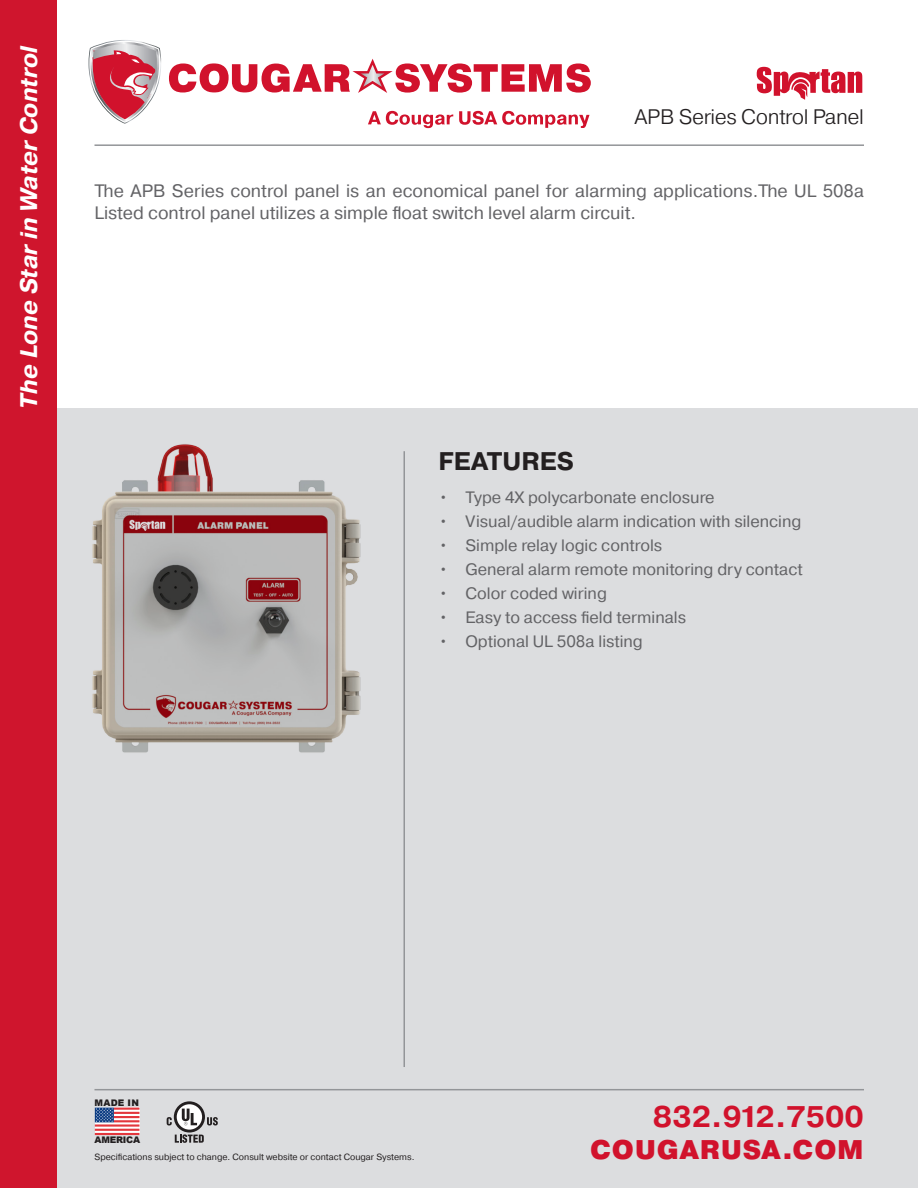
<style>
.page{position:relative;width:918px;height:1188px;background:#fff}
.page>*{position:absolute;margin:0;border:0;box-sizing:border-box;transform-origin:0 0}
.t1{font:700 29.85px "Pragmatica";color:#d1122c}
.t2{font:900 27px "Pragmatica";letter-spacing:.01em;color:#d1122c}
.t3{font:700 25.5px "Pragmatica";color:#231f20}
.t4{font:italic 700 24px "Pragmatica";color:#fff}
.t5{font:300 21px "Pragmatica";letter-spacing:-.02em;color:#231f20}
.t6{font:18px/21.6px "Pragmatica";color:#636366}
.t7{font:16.5px "Pragmatica";color:#636366}
.t8{font:900 9.15px "Arial";letter-spacing:-.025em;color:#231f20}
.t9{font:9px "Pragmatica";color:#231f20}
</style>
<div class="page">
<div style="left:0;top:408px;width:918px;height:780px;background:#dcdddf"></div>
<hr style="left:404px;top:451px;width:1px;height:616px;background:#939598">
<img style="left:56px;top:423px;width:305px;height:373px">
<hr style="left:94px;top:144px;width:770px;height:2px;background:#939598">
<svg style="left:88px;top:40px;width:73px;height:84px"></svg>
<svg style="left:169px;top:59px;width:422px;height:34px"></svg>
<svg style="left:368px;top:111px;width:85px;height:17px"></svg>
<svg style="left:459px;top:111px;width:131px;height:17px"></svg>
<div style="left:0;top:0;width:56px;height:1188px;background:#cf152d"></div>
<hr style="left:94px;top:1089px;width:770px;height:1px;background:#939598">
<svg style="left:175px;top:1134px;width:29px;height:9px"></svg>
<svg style="left:207px;top:1117px;width:11px;height:9px"></svg>
<svg style="left:174px;top:1101px;width:31px;height:32px"></svg>
<svg style="left:177px;top:1104px;width:25px;height:26px"></svg>
<svg style="left:182px;top:1109px;width:15px;height:16px"></svg>
<svg style="left:167px;top:1117px;width:5px;height:9px"></svg>
<svg style="left:95px;top:1110px;width:44px;height:23px"></svg>
<svg style="left:95px;top:1108px;width:19px;height:14px"></svg>
<hr style="left:95px;top:1133px;width:44px;height:2px;background:#e3373d">
<hr style="left:95px;top:1129px;width:44px;height:2px;background:#e3373d">
<hr style="left:95px;top:1124px;width:44px;height:3px;background:#e3373d">
<hr style="left:114px;top:1120px;width:25px;height:2px;background:#e3373d">
<hr style="left:114px;top:1116px;width:25px;height:2px;background:#e3373d">
<hr style="left:114px;top:1112px;width:25px;height:2px;background:#e3373d">
<hr style="left:114px;top:1108px;width:25px;height:2px;background:#e3373d">
<svg style="left:757px;top:67px;width:105px;height:33px"></svg>
<p class="t4" style="left:14px;top:409px;width:364px;rotate:-90deg">The Lone Star in Water Control</p>
<p class="t5" style="left:635px;top:104px;width:231px">APB Series Control Panel</p>
<p class="t6" style="left:94px;top:181px;width:771px">The APB Series control panel is an economical panel for alarming applications.The UL 508a<br>Listed control panel utilizes a simple float switch level alarm circuit.</p>
<p class="t3" style="left:438px;top:444px;width:137px">FEATURES</p>
<p class="t7" style="left:438px;top:487px;width:278px">• Type 4X polycarbonate enclosure</p>
<p class="t7" style="left:438px;top:511px;width:364px">• Visual/audible alarm indication with silencing</p>
<p class="t7" style="left:438px;top:535px;width:225px">• Simple relay logic controls</p>
<p class="t7" style="left:438px;top:559px;width:366px">• General alarm remote monitoring dry contact</p>
<p class="t7" style="left:438px;top:583px;width:170px">• Color coded wiring</p>
<p class="t7" style="left:438px;top:607px;width:249px">• Easy to access field terminals</p>
<p class="t7" style="left:438px;top:631px;width:206px">• Optional UL 508a listing</p>
<p class="t8" style="left:95px;top:1096px;width:46px">MADE IN</p>
<p class="t8" style="left:94px;top:1133px;width:47px">AMERICA</p>
<p class="t9" style="left:94px;top:1151px;width:321px">Specifications subject to change. Consult website or contact Cougar Systems.</p>
<p class="t1" style="left:653px;top:1097px;width:213px">832.912.7500</p>
<p class="t2" style="left:590px;top:1132px;width:275px">COUGARUSA.COM</p>
</div>
